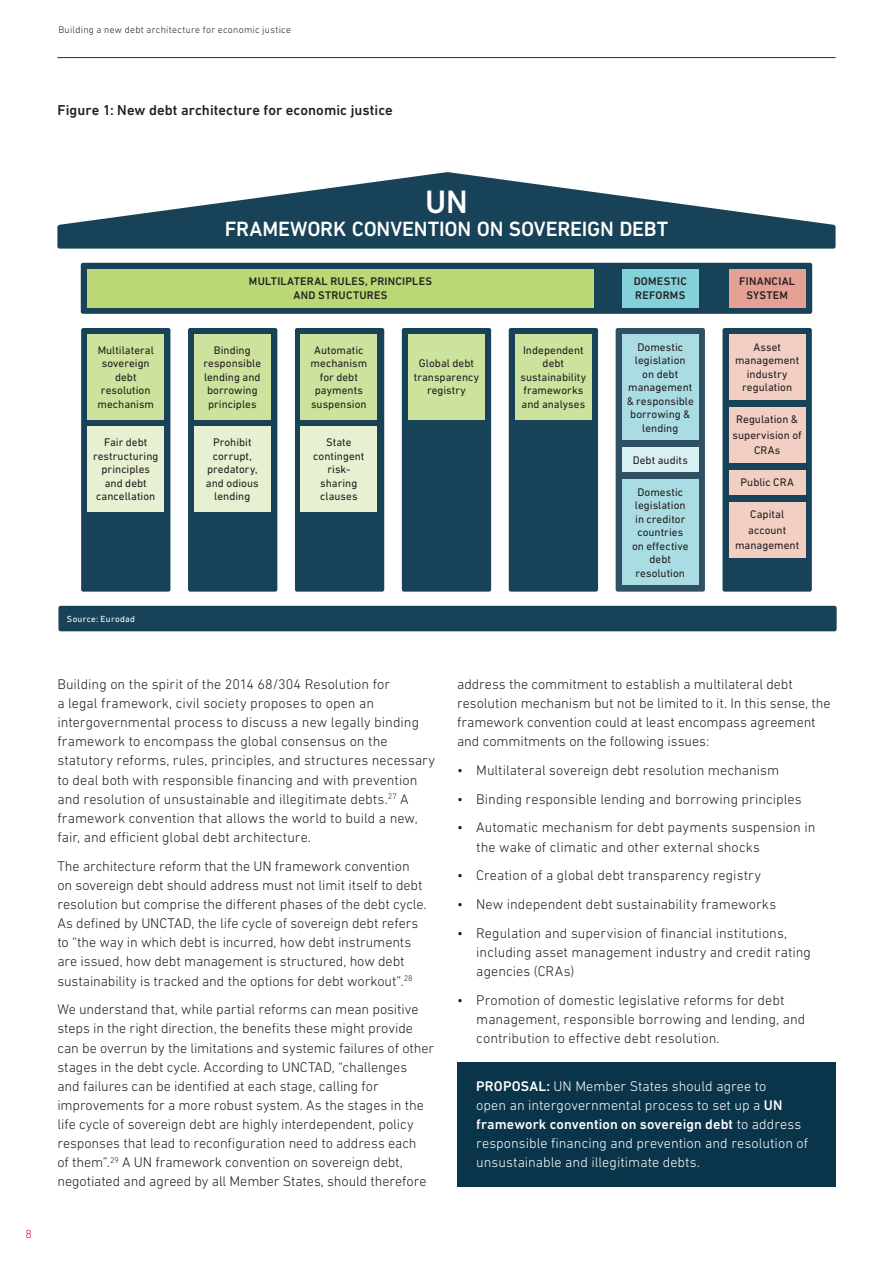
<style>
.page{position:relative;width:893px;height:1263px;background:#fff}
.page>*{position:absolute;margin:0;border:0;box-sizing:border-box;transform-origin:0 0}
.body{font:500 33px "DIN Next LT Pro";color:#fff}
.figure_table_title{font:500 21px "DIN Next LT Pro";letter-spacing:-.01em;color:#fff}
.figure_table_title-2{font:500 14.7px "DIN Next LT Pro";letter-spacing:.005em;color:#231f20}
.body-2{font:300 14.25px/19.2px "DIN Next LT Pro";color:#231f20}
.body-3{font:300 14.25px/19.2px "DIN Next LT Pro";color:#fff}
.t1{font:300 12px "DIN Next LT Pro";color:#c51a35}
.body-4{font:11.25px/13.5px "DIN Next LT Pro";letter-spacing:.005em;color:#231f20;text-align:center}
.body-5{font:500 11.25px/13.5px "DIN Next LT Pro";letter-spacing:.02em;color:#231f20;text-align:center}
.t2{font:300 9.75px "DIN Next LT Pro";letter-spacing:.03em;color:#231f20}
.source{font:9px "DIN Next LT Pro";letter-spacing:.035em;color:#fff}
.s1{font-weight:500}
</style>
<div class="page">
<hr style="left:57px;top:57px;width:779px;height:1px;background:#0a3449">
<div style="left:457px;top:1062px;width:379px;height:124px;background:#0a3449"></div>
<div style="left:81px;top:328px;width:89px;height:264px;background:#184257;border-radius:2px"></div>
<div style="left:188px;top:328px;width:89px;height:264px;background:#184257;border-radius:2px"></div>
<div style="left:295px;top:328px;width:89px;height:264px;background:#184257;border-radius:2px"></div>
<div style="left:402px;top:328px;width:89px;height:264px;background:#184257;border-radius:2px"></div>
<div style="left:509px;top:328px;width:89px;height:264px;background:#184257;border-radius:2px"></div>
<div style="left:616px;top:328px;width:89px;height:264px;background:#305064;border-radius:2px"></div>
<div style="left:722px;top:328px;width:90px;height:264px;background:#184257;border-radius:2px"></div>
<div style="left:58px;top:606px;width:779px;height:25px;background:#184257;border-radius:2px"></div>
<svg style="left:57px;top:172px;width:779px;height:77px;fill:#184257"></svg>
<div style="left:88px;top:427px;width:76px;height:85px;background:#e7f1d2"></div>
<div style="left:88px;top:334px;width:76px;height:85px;background:#cde29c"></div>
<div style="left:194px;top:427px;width:77px;height:85px;background:#e7f1d2"></div>
<div style="left:194px;top:334px;width:77px;height:85px;background:#cde29c"></div>
<div style="left:301px;top:427px;width:76px;height:85px;background:#e7f1d2"></div>
<div style="left:301px;top:334px;width:76px;height:85px;background:#cde29c"></div>
<div style="left:408px;top:334px;width:77px;height:85px;background:#cde29c"></div>
<div style="left:515px;top:334px;width:77px;height:85px;background:#cde29c"></div>
<div style="left:622px;top:447px;width:77px;height:25px;background:#d9f0f2"></div>
<div style="left:622px;top:480px;width:77px;height:105px;background:#aadde3"></div>
<div style="left:622px;top:334px;width:77px;height:106px;background:#aadde3"></div>
<div style="left:729px;top:334px;width:76px;height:65px;background:#f2cec3"></div>
<div style="left:729px;top:407px;width:76px;height:55px;background:#f2cec3"></div>
<div style="left:729px;top:470px;width:76px;height:25px;background:#f2cec3"></div>
<div style="left:729px;top:502px;width:76px;height:55px;background:#f2cec3"></div>
<div style="left:81px;top:263px;width:731px;height:51px;background:#184257;border-radius:2px"></div>
<div style="left:88px;top:269px;width:506px;height:38px;background:#bad874"></div>
<div style="left:622px;top:269px;width:77px;height:38px;background:#84d1d9"></div>
<div style="left:729px;top:269px;width:76px;height:38px;background:#e5a196"></div>
<p class="t2" style="left:58px;top:24px;width:234px">Building a new debt architecture for economic justice</p>
<p class="figure_table_title-2" style="left:57px;top:101px;width:337px">Figure 1: New debt architecture for economic justice</p>
<p class="t1" style="left:26px;top:1227px;width:8px">8</p>
<p class="body" style="left:425px;top:182px;width:44px">UN</p>
<p class="figure_table_title" style="left:225px;top:216px;width:445px">FRAMEWORK CONVENTION ON SOVEREIGN DEBT</p>
<p class="body-4" style="left:97px;top:343px;width:58px">Multilateral sovereign debt resolution mechanism</p>
<p class="body-4" style="left:93px;top:435px;width:67px">Fair debt restructuring principles and debt cancellation</p>
<p class="source" style="left:67px;top:613px;width:69px">Source: Eurodad</p>
<p class="body-5" style="left:249px;top:275px;width:185px">MULTILATERAL RULES, PRINCIPLES<br>AND STRUCTURES</p>
<p class="body-5" style="left:634px;top:275px;width:55px;text-align:left">DOMESTIC<br>REFORMS</p>
<p class="body-5" style="left:739px;top:275px;width:57px">FINANCIAL<br>SYSTEM</p>
<p class="body-4" style="left:204px;top:343px;width:59px">Binding responsible lending and borrowing principles</p>
<p class="body-4" style="left:206px;top:435px;width:54px">Prohibit corrupt, predatory, and odious lending</p>
<p class="body-4" style="left:311px;top:343px;width:58px">Automatic mechanism for debt payments suspension</p>
<p class="body-4" style="left:313px;top:435px;width:53px">State contingent risk&shy;sharing clauses</p>
<p class="body-4" style="left:414px;top:356px;width:67px">Global debt transparency registry</p>
<p class="body-4" style="left:521px;top:343px;width:67px">Independent debt sustainability frameworks and analyses</p>
<p class="body-4" style="left:627px;top:340px;width:69px">Domestic legislation<br>on debt management &amp; responsible borrowing &amp; lending</p>
<p class="body-4" style="left:735px;top:340px;width:66px">Asset management industry regulation</p>
<p class="body-4" style="left:733px;top:412px;width:71px;line-height:15.3px">Regulation &amp; supervision of<br>CRAs</p>
<p class="body-4" style="left:740px;top:475px;width:55px">Public CRA</p>
<p class="body-4" style="left:735px;top:507px;width:66px;line-height:15.3px">Capital account management</p>
<p class="body-4" style="left:633px;top:453px;width:57px">Debt audits</p>
<p class="body-4" style="left:632px;top:485px;width:58px">Domestic legislation in creditor countries on effective debt resolution</p>
<p class="body-2" style="left:57px;top:674px;width:379px">Building on the spirit of the 2014 68/304 Resolution for<br>a legal framework, civil society proposes to open an intergovernmental process to discuss a new legally binding framework to encompass the global consensus on the statutory reforms, rules, principles, and structures necessary to deal both with responsible financing and with prevention and resolution of unsustainable and illegitimate debts.<sup>27</sup> A framework convention that allows the world to build a new, fair, and efficient global debt architecture.</p>
<p class="body-2" style="left:57px;top:856px;width:371px">The architecture reform that the UN framework convention on sovereign debt should address must not limit itself to debt resolution but comprise the different phases of the debt cycle.<br>As defined by UNCTAD, the life cycle of sovereign debt refers to “the way in which debt is incurred, how debt instruments are issued, how debt management is structured, how debt sustainability is tracked and the options for debt workout”.<sup>28</sup></p>
<p class="body-2" style="left:57px;top:1000px;width:378px">We understand that, while partial reforms can mean positive steps in the right direction, the benefits these might provide can be overrun by the limitations and systemic failures of other stages in the debt cycle. According to UNCTAD, “challenges<br>and failures can be identified at each stage, calling for improvements for a more robust system. As the stages in the life cycle of sovereign debt are highly interdependent, policy responses that lead to reconfiguration need to address each<br>of them”.<sup>29</sup> A UN framework convention on sovereign debt, negotiated and agreed by all Member States, should therefore</p>
<p class="body-2" style="left:457px;top:674px;width:375px">address the commitment to establish a multilateral debt resolution mechanism but not be limited to it. In this sense, the framework convention could at least encompass agreement and commitments on the following issues:</p>
<p class="body-2" style="left:457px;top:760px;width:323px">• Multilateral sovereign debt resolution mechanism</p>
<p class="body-2" style="left:457px;top:789px;width:346px">• Binding responsible lending and borrowing principles</p>
<p class="body-2" style="left:476px;top:818px;width:341px;text-indent:-19px">• Automatic mechanism for debt payments suspension in the wake of climatic and other external shocks</p>
<p class="body-2" style="left:457px;top:866px;width:305px">• Creation of a global debt transparency registry</p>
<p class="body-2" style="left:457px;top:894px;width:321px">• New independent debt sustainability frameworks</p>
<p class="body-2" style="left:476px;top:923px;width:336px;text-indent:-19px">• Regulation and supervision of financial institutions, including asset management industry and credit rating agencies (CRAs)</p>
<p class="body-2" style="left:476px;top:990px;width:331px;text-indent:-19px">• Promotion of domestic legislative reforms for debt management, responsible borrowing and lending, and contribution to effective debt resolution.</p>
<p class="body-3" style="left:476px;top:1076px;width:333px"><span class="s1">PROPOSAL:</span> UN Member States should agree to<br>open an intergovernmental process to set up a <span class="s1">UN framework convention on sovereign debt</span> to address responsible financing and prevention and resolution of unsustainable and illegitimate debts.</p>
</div>
